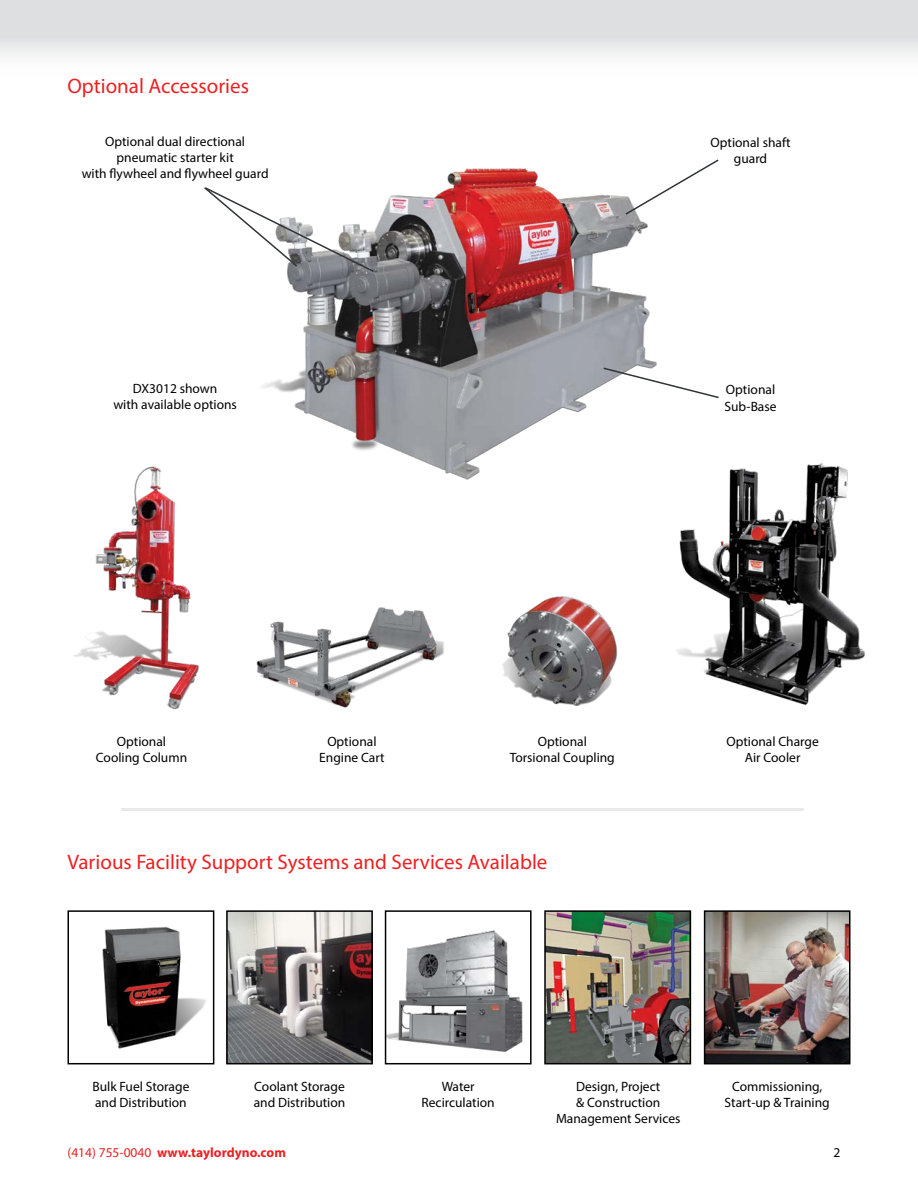
<style>
.page{position:relative;width:918px;height:1188px;background:#fff}
.page>*{position:absolute;margin:0;border:0;box-sizing:border-box;transform-origin:0 0}
.Sub_Heading{font:21px "Myriad Pro";color:#ed2024}
.t1{font:13.5px/16.2px "Myriad Pro";color:#000;text-align:center}
.t2{font:700 13.5px "Myriad Pro";color:#ed2024}
.s1{font-weight:400}
</style>
<div class="page">
<img style="left:262px;top:168px;width:395px;height:312px">
<img style="left:502px;top:596px;width:115px;height:110px">
<div style="left:0;top:0;width:918px;height:78px;background:linear-gradient(to bottom,#d4d5d7,#fdfdfd)"></div>
<img style="left:74px;top:466px;width:125px;height:244px">
<img style="left:256px;top:607px;width:188px;height:101px">
<img style="left:677px;top:463px;width:188px;height:243px">
<hr style="left:121px;top:808px;width:683px;height:3px;background:#2f3438">
<img style="left:547px;top:913px;width:141px;height:148px">
<div style="left:544px;top:910px;width:147px;height:154px;border:2px solid #000"></div>
<img style="left:229px;top:913px;width:141px;height:148px">
<div style="left:226px;top:910px;width:147px;height:154px;border:2px solid #000"></div>
<img style="left:707px;top:913px;width:140px;height:148px">
<div style="left:704px;top:910px;width:146px;height:154px;border:2px solid #000"></div>
<img style="left:102px;top:926px;width:104px;height:123px">
<div style="left:68px;top:910px;width:146px;height:154px;border:2px solid #000"></div>
<img style="left:388px;top:930px;width:135px;height:122px">
<div style="left:385px;top:910px;width:147px;height:154px;border:2px solid #000"></div>
<svg style="left:204px;top:186px;width:171px;height:87px"></svg>
<svg style="left:624px;top:159px;width:95px;height:57px"></svg>
<svg style="left:602px;top:366px;width:117px;height:33px"></svg>
<p class="Sub_Heading" style="left:68px;top:73px;width:183px">Optional Accessories</p>
<p class="t1" style="left:105px;top:133px;width:141px">Optional dual directional pneumatic starter kit</p>
<p class="t1" style="left:82px;top:166px;width:188px">with flywheel and flywheel guard</p>
<p class="t1" style="left:711px;top:134px;width:81px">Optional shaft</p>
<p class="t1" style="left:734px;top:150px;width:35px">guard</p>
<p class="t1" style="left:113px;top:380px;width:125px">DX3012 shown<br>with available options</p>
<p class="t1" style="left:726px;top:382px;width:51px">Optional</p>
<p class="t1" style="left:725px;top:398px;width:54px">Sub-Base</p>
<p class="t1" style="left:117px;top:733px;width:51px">Optional</p>
<p class="t1" style="left:96px;top:749px;width:93px">Cooling Column</p>
<p class="t1" style="left:327px;top:733px;width:51px">Optional</p>
<p class="t1" style="left:319px;top:749px;width:67px">Engine Cart</p>
<p class="t1" style="left:510px;top:733px;width:107px">Optional<br>Torsional Coupling</p>
<p class="t1" style="left:726px;top:733px;width:94px">Optional Charge</p>
<p class="t1" style="left:745px;top:749px;width:57px">Air Cooler</p>
<p class="Sub_Heading" style="left:68px;top:849px;width:481px">Various Facility Support Systems and Services Available</p>
<p class="t1" style="left:92px;top:1078px;width:99px">Bulk Fuel Storage</p>
<p class="t1" style="left:95px;top:1094px;width:93px">and Distribution</p>
<p class="t1" style="left:254px;top:1078px;width:92px">Coolant Storage</p>
<p class="t1" style="left:254px;top:1094px;width:93px">and Distribution</p>
<p class="t1" style="left:442px;top:1078px;width:34px">Water</p>
<p class="t1" style="left:422px;top:1094px;width:75px">Recirculation</p>
<p class="t1" style="left:556px;top:1078px;width:126px">Design, Project<br>&amp; Construction<br>Management Services</p>
<p class="t1" style="left:732px;top:1078px;width:92px">Commissioning,</p>
<p class="t1" style="left:725px;top:1094px;width:107px">Start-up &amp; Training</p>
<p class="t2" style="left:68px;top:1143px;width:220px"><span class="s1">(414) 755-0040</span> www.taylordyno.com</p>
<p class="t1" style="left:834px;top:1144px;width:8px">2</p>
</div>
